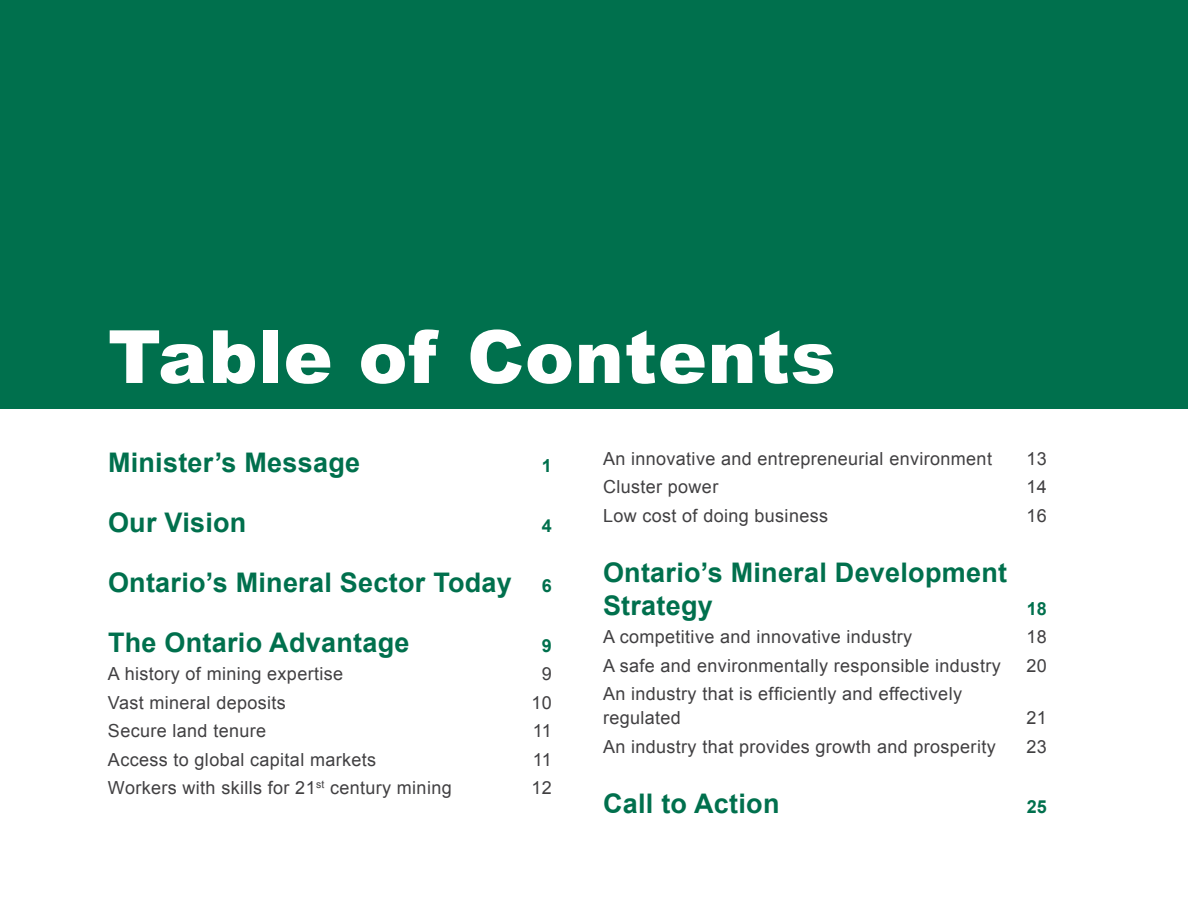
<style>
.page{position:relative;width:1188px;height:918px;background:#fff}
.page>*{position:absolute;margin:0;border:0;box-sizing:border-box;transform-origin:0 0}
.t1{font:900 73.5px "Arial";letter-spacing:.01em;color:#fff}
.t2{font:700 27px/33px "Arial";letter-spacing:.01em;color:#00704d}
.t3{font:18px/24px "Arial";letter-spacing:.02em;color:#414042}
.t4{font:700 18px "Arial";color:#00704d}
.s1{font-size:18px}
</style>
<div class="page">
<div style="left:0;top:0;width:1188px;height:409px;background:#00704d"></div>
<h2 class="t1" style="left:108px;top:316px;width:729px">Table of Contents</h2>
<p class="t2" style="left:108px;top:446px;width:254px">Minister’s Message</p>
<p class="t4" style="left:542px;top:453px;width:12px">1</p>
<p class="t2" style="left:108px;top:506px;width:140px">Our Vision</p>
<p class="t4" style="left:542px;top:513px;width:12px">4</p>
<p class="t2" style="left:108px;top:566px;width:445px">Ontario’s Mineral Sector Today <span class="s1">6</span></p>
<p class="t2" style="left:108px;top:626px;width:303px">The Ontario Advantage</p>
<p class="t4" style="left:542px;top:633px;width:12px">9</p>
<p class="t3" style="left:108px;top:662px;width:237px">A history of mining expertise</p>
<p class="t3" style="left:542px;top:662px;width:12px">9</p>
<p class="t3" style="left:108px;top:690px;width:179px">Vast mineral deposits</p>
<p class="t3" style="left:532px;top:690px;width:22px">10</p>
<p class="t3" style="left:108px;top:719px;width:160px">Secure land tenure</p>
<p class="t3" style="left:533px;top:719px;width:21px">11</p>
<p class="t3" style="left:108px;top:747px;width:270px">Access to global capital markets</p>
<p class="t3" style="left:533px;top:747px;width:21px">11</p>
<p class="t3" style="left:108px;top:776px;width:345px">Workers with skills for 21<sup>st</sup> century mining</p>
<p class="t3" style="left:532px;top:776px;width:22px">12</p>
<p class="t3" style="left:603px;top:447px;width:391px">An innovative and entrepreneurial environment</p>
<p class="t3" style="left:1027px;top:447px;width:22px">13</p>
<p class="t3" style="left:603px;top:475px;width:117px">Cluster power</p>
<p class="t3" style="left:1027px;top:475px;width:22px">14</p>
<p class="t3" style="left:603px;top:504px;width:227px">Low cost of doing business</p>
<p class="t3" style="left:1027px;top:504px;width:22px">16</p>
<p class="t2" style="left:603px;top:557px;width:406px">Ontario’s Mineral Development<br>Strategy</p>
<p class="t4" style="left:1027px;top:597px;width:22px">18</p>
<p class="t3" style="left:603px;top:625px;width:311px">A competitive and innovative industry</p>
<p class="t3" style="left:1027px;top:625px;width:22px">18</p>
<p class="t3" style="left:603px;top:654px;width:399px">A safe and environmentally responsible industry</p>
<p class="t3" style="left:1027px;top:654px;width:22px">20</p>
<p class="t3" style="left:603px;top:682px;width:361px">An industry that is efficiently and effectively regulated</p>
<p class="t3" style="left:1027px;top:706px;width:22px">21</p>
<p class="t3" style="left:603px;top:735px;width:394px">An industry that provides growth and prosperity</p>
<p class="t3" style="left:1027px;top:735px;width:22px">23</p>
<p class="t2" style="left:603px;top:788px;width:178px">Call to Action</p>
<p class="t4" style="left:1027px;top:795px;width:22px">25</p>
</div>
